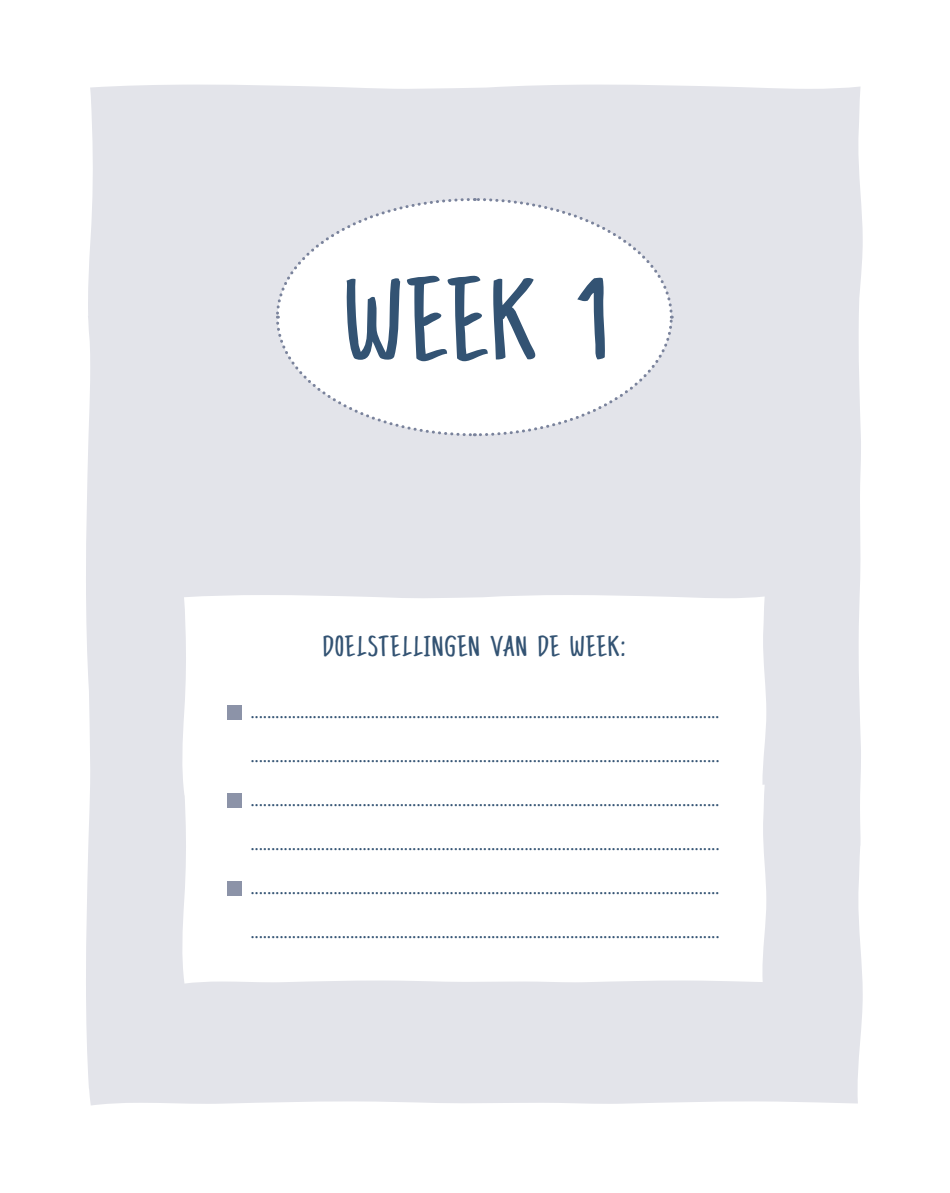
<style>
.page{position:relative;width:950px;height:1193px;background:#fff}
.page>*{position:absolute;margin:0;border:0;box-sizing:border-box;transform-origin:0 0}
.t1{font:160px "Noyh A Hand Board";color:#335373;scale:1.05 1}
.t2{font:40px "Noyh A Hand Board";letter-spacing:.015em;color:#335373;scale:1.05 1}
.t3{font:24px/44px "Texta Narrow";color:#335373;text-align:justify}
</style>
<div class="page">
<div style="left:86px;top:85px;width:777px;height:1020px;background:#e3e4ea"></div>
<svg style="left:274px;top:196px;width:400px;height:242px"></svg>
<svg style="left:181px;top:595px;width:585px;height:388px"></svg>
<div style="left:228px;top:705px;width:14px;height:15px;background:#8c93a8"></div>
<div style="left:228px;top:793px;width:14px;height:15px;background:#8c93a8"></div>
<div style="left:228px;top:881px;width:14px;height:15px;background:#8c93a8"></div>
<h1 class="t1" style="left:342px;top:246px;width:256px">WEEK 1</h1>
<h2 class="t2" style="left:322px;top:628px;width:291px">doelstellingen van de week:</h2>
<p class="t3" style="left:250px;top:688px;width:471px">................................................................................................................. ................................................................................................................. ................................................................................................................. ................................................................................................................. ................................................................................................................. .................................................................................................................</p>
</div>
